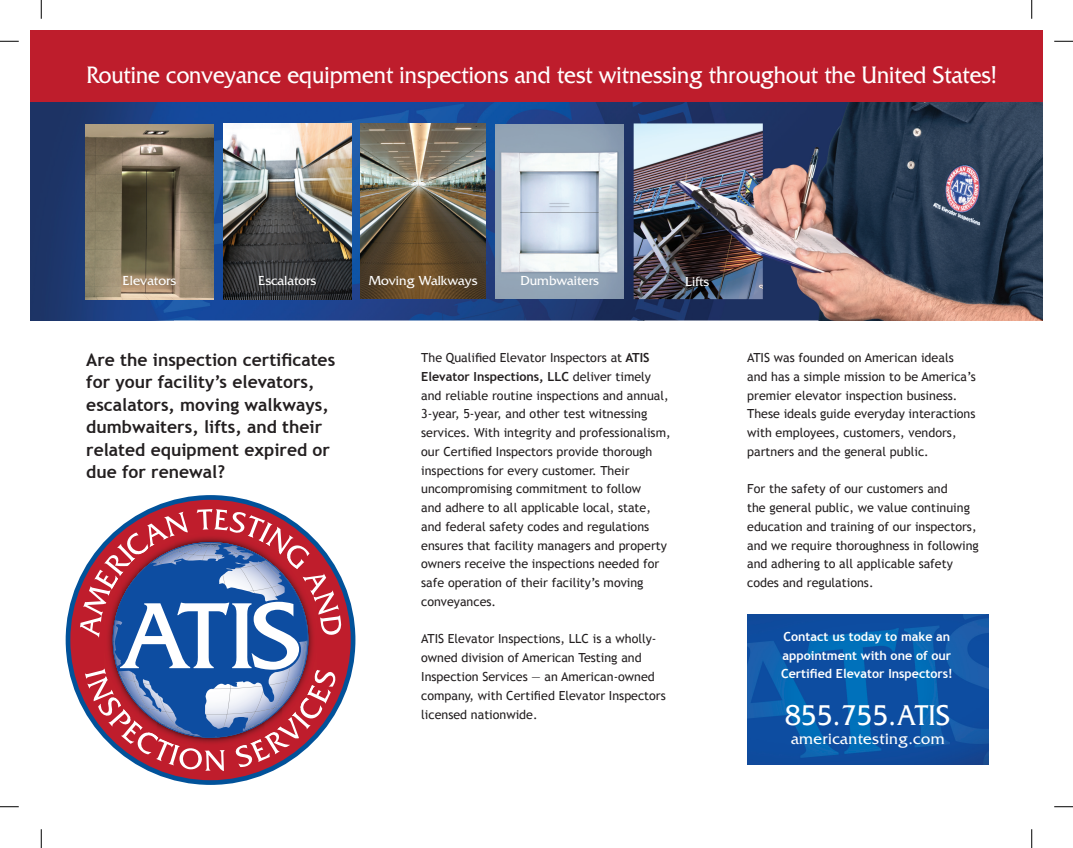
<style>
.page{position:relative;width:1073px;height:848px;background:#fff}
.page>*{position:absolute;margin:0;border:0;box-sizing:border-box;transform-origin:0 0}
.t1{font:30px "Friz Quadrata";letter-spacing:.025em;color:#fff;scale:.9 1}
.t2{font:25px "Friz Quadrata";color:#fff;scale:.9 1}
.t3{font:700 17.5px/22.5px "Trebuchet MS";color:#231f20}
.t4{font:16.25px "Friz Quadrata";letter-spacing:.025em;color:#fff}
.t5{font:13.75px "Friz Quadrata";color:#fff}
.t6{font:12.5px/18.8px "Trebuchet MS";color:#231f20}
.t7{font:700 12.5px/18.8px "Trebuchet MS";color:#fff}
.s1{font-weight:700}
</style>
<div class="page">
<img style="left:747px;top:614px;width:241px;height:150px">
<img style="left:30px;top:102px;width:1012px;height:218px">
<img style="left:223px;top:124px;width:128px;height:175px">
<img style="left:85px;top:124px;width:129px;height:175px">
<div style="left:30px;top:30px;width:1012px;height:72px;background:#be1d2c"></div>
<img style="left:360px;top:124px;width:126px;height:175px">
<img style="left:495px;top:124px;width:128px;height:175px">
<svg style="left:66px;top:495px;width:289px;height:289px"></svg>
<svg style="left:80px;top:509px;width:262px;height:262px"></svg>
<svg style="left:113px;top:542px;width:195px;height:195px"></svg>
<svg style="left:0;top:40px;width:19px;height:2px"></svg>
<svg style="left:1054px;top:40px;width:18px;height:2px"></svg>
<svg style="left:0;top:806px;width:19px;height:1px"></svg>
<svg style="left:1054px;top:806px;width:18px;height:1px"></svg>
<svg style="left:40px;top:0;width:2px;height:19px"></svg>
<svg style="left:40px;top:829px;width:2px;height:19px"></svg>
<svg style="left:1031px;top:0;width:1px;height:19px"></svg>
<svg style="left:1031px;top:829px;width:1px;height:19px"></svg>
<h2 class="t2" style="left:87px;top:61px;width:1013px">Routine conveyance equipment inspections and test witnessing throughout the United States!</h2>
<p class="t5" style="left:123px;top:273px;width:55px">Elevators</p>
<p class="t5" style="left:258px;top:273px;width:60px">Escalators</p>
<p class="t5" style="left:369px;top:273px;width:110px">Moving Walkways</p>
<p class="t5" style="left:520px;top:273px;width:80px">Dumbwaiters</p>
<p class="t5" style="left:685px;top:274px;width:26px">Lifts</p>
<h3 class="t3" style="left:86px;top:348px;width:250px">Are the inspection certificates for your facility’s elevators, escalators, moving walkways, dumbwaiters, lifts, and their related equipment expired or due for renewal?</h3>
<p class="t6" style="left:421px;top:348px;width:251px">The Qualified Elevator Inspectors at <span class="s1">ATIS Elevator Inspections, LLC</span> deliver timely and reliable routine inspections and annual, 3-year, 5-year, and other test witnessing services. With integrity and professionalism, our Certified Inspectors provide thorough inspections for every customer. Their uncompromising commitment to follow<br>and adhere to all applicable local, state, and federal safety codes and regulations ensures that facility managers and property owners receive the inspections needed for safe operation of their facility’s moving conveyances.</p>
<p class="t6" style="left:421px;top:629px;width:246px">ATIS Elevator Inspections, LLC is a wholly&shy;owned division of American Testing and Inspection Services — an American-owned company, with Certified Elevator Inspectors licensed nationwide.</p>
<p class="t6" style="left:747px;top:348px;width:230px">ATIS was founded on American ideals and has a simple mission to be America’s premier elevator inspection business.<br>These ideals guide everyday interactions with employees, customers, vendors, partners and the general public.</p>
<p class="t6" style="left:747px;top:479px;width:233px">For the safety of our customers and<br>the general public, we value continuing education and training of our inspectors, and we require thoroughness in following and adhering to all applicable safety codes and regulations.</p>
<p class="t7" style="left:781px;top:627px;width:173px">Contact us today to make an appointment with one of our<br>Certified Elevator Inspectors!</p>
<h1 class="t1" style="left:785px;top:698px;width:184px">855.755.ATIS</h1>
<h3 class="t4" style="left:791px;top:730px;width:155px">americantesting.com</h3>
</div>
